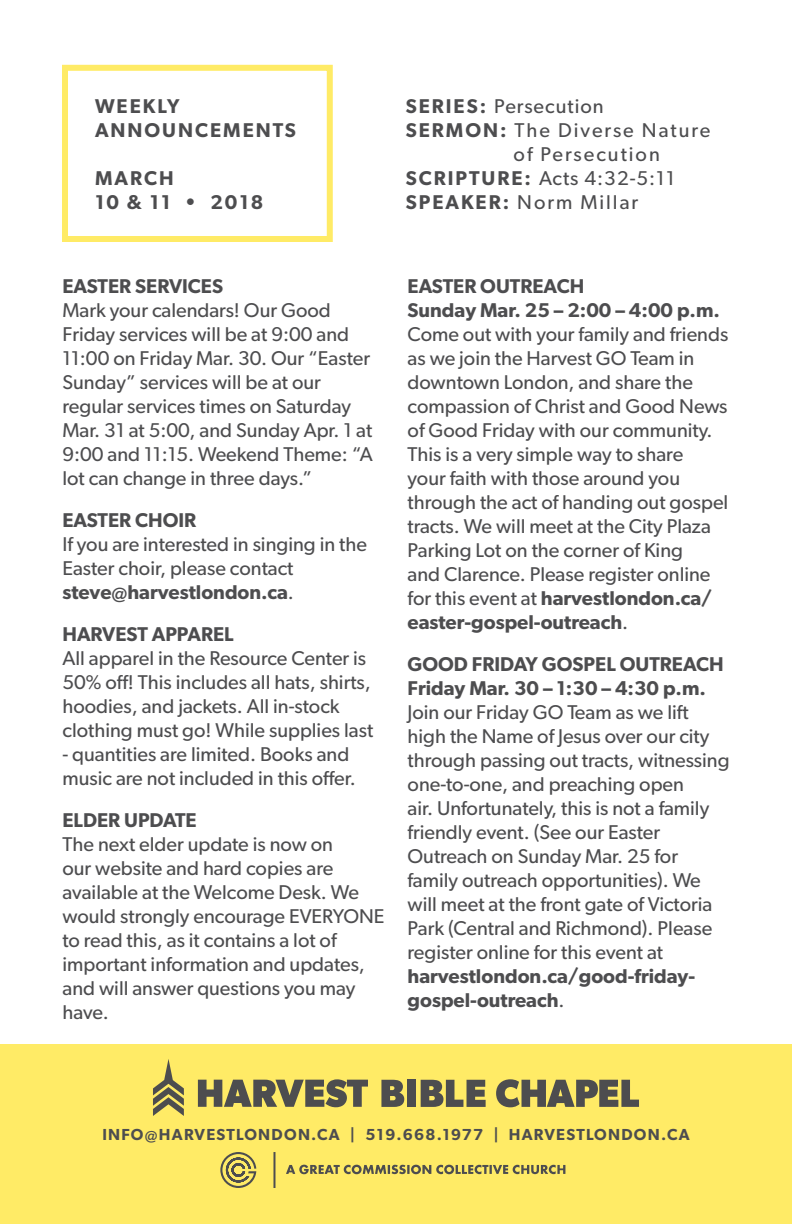
<style>
.page{position:relative;width:792px;height:1224px;background:#fff}
.page>*{position:absolute;margin:0;border:0;box-sizing:border-box;transform-origin:0 0}
.t1{font:20px/24px "Gibson";color:#4d4d4f}
.t2{font:600 20px/24px "Gibson";color:#4d4d4f}
.t3{font:20px "Gibson";letter-spacing:.1em;color:#4d4d4f}
.t4{font:600 20px/24px "Gibson";letter-spacing:.1em;color:#4d4d4f}
.t5{font:20px "Gibson";letter-spacing:.05em;color:#4d4d4f}
.t6{font:600 16px "Gibson";letter-spacing:.08em;color:#4d4d4f}
.s1{font-weight:600}
.s2{font-weight:400}
</style>
<div class="page">
<div style="left:0;top:1045px;width:792px;height:179px;background:#ffeb66"></div>
<div style="left:62px;top:65px;width:271px;height:177px;border:6px solid #ffeb66"></div>
<svg style="left:153px;top:1059px;width:31px;height:57px"></svg>
<svg style="left:198px;top:1079px;width:170px;height:28px"></svg>
<svg style="left:381px;top:1080px;width:23px;height:27px"></svg>
<div style="left:407px;top:1080px;width:9px;height:27px;background:#4d4d4f"></div>
<svg style="left:421px;top:1080px;width:65px;height:27px"></svg>
<svg style="left:496px;top:1079px;width:143px;height:28px"></svg>
<svg style="left:220px;top:1152px;width:36px;height:36px"></svg>
<svg style="left:286px;top:1165px;width:279px;height:9px"></svg>
<hr style="left:273px;top:1152px;width:2px;height:36px;background:#4d4d4f">
<p class="t4" style="left:95px;top:94px;width:202px">WEEKLY<br>ANNOUNCEMENTS</p>
<p class="t4" style="left:95px;top:166px;width:170px">MARCH<br>10 &amp; 11 • 2018</p>
<p class="t5" style="left:406px;top:94px;width:199px"><span class="s1">SERIES:</span> Persecution</p>
<p class="t3" style="left:406px;top:118px;width:306px"><span class="s1">SERMON:</span> The Diverse Nature</p>
<p class="t3" style="left:514px;top:142px;width:148px">of Persecution</p>
<p class="t1" style="left:406px;top:166px;width:271px"><span class="s1">SCRIPTURE:</span> Acts 4:32-5:11</p>
<p class="t3" style="left:406px;top:190px;width:234px"><span class="s1">SPEAKER:</span> Norm Millar</p>
<p class="t2" style="left:62px;top:273px;width:162px">EASTER SERVICES</p>
<p class="t1" style="left:62px;top:298px;width:312px">Mark your calendars! Our Good<br>Friday services will be at 9:00 and<br>11:00 on Friday Mar. 30. Our “Easter<br>Sunday” services will be at our regular services times on Saturday<br>Mar. 31 at 5:00, and Sunday Apr. 1 at<br>9:00 and 11:15. Weekend Theme: “A lot can change in three days.”</p>
<p class="t2" style="left:62px;top:507px;width:135px">EASTER CHOIR</p>
<p class="t1" style="left:62px;top:532px;width:306px">If you are interested in singing in the<br>Easter choir, please contact <span class="s1">steve@harvestlondon.ca</span>.</p>
<p class="t2" style="left:62px;top:621px;width:173px">HARVEST APPAREL</p>
<p class="t1" style="left:62px;top:646px;width:312px">All apparel in the Resource Center is 50% off! This includes all hats, shirts, hoodies, and jackets. All in-stock clothing must go! While supplies last</p>
<p class="t1" style="left:62px;top:742px;width:295px">- quantities are limited. Books and music are not included in this offer.</p>
<p class="t2" style="left:62px;top:807px;width:136px">ELDER UPDATE</p>
<p class="t1" style="left:62px;top:832px;width:324px">The next elder update is now on<br>our website and hard copies are available at the Welcome Desk. We would strongly encourage EVERYONE to read this, as it contains a lot of important information and updates, and will answer questions you may have.</p>
<p class="t2" style="left:408px;top:273px;width:314px">EASTER OUTREACH<br>Sunday Mar. 25 – 2:00 – 4:00 p.m.</p>
<p class="t1" style="left:408px;top:322px;width:322px">Come out with your family and friends as we join the Harvest GO Team in downtown London, and share the compassion of Christ and Good News of Good Friday with our community.<br>This is a very simple way to share<br>your faith with those around you through the act of handing out gospel tracts. We will meet at the City Plaza Parking Lot on the corner of King<br>and Clarence. Please register online for this event at <span class="s1">harvestlondon.ca/ easter-gospel-outreach</span>.</p>
<p class="t2" style="left:408px;top:651px;width:318px">GOOD FRIDAY GOSPEL OUTREACH<br>Friday Mar. 30 – 1:30 – 4:30 p.m.</p>
<p class="t1" style="left:408px;top:700px;width:324px">Join our Friday GO Team as we lift high the Name of Jesus over our city through passing out tracts, witnessing one-to-one, and preaching open<br>air. Unfortunately, this is not a family friendly event. (See our Easter Outreach on Sunday Mar. 25 for family outreach opportunities). We will meet at the front gate of Victoria Park (Central and Richmond). Please register online for this event at</p>
<p class="t2" style="left:408px;top:963px;width:289px">harvestlondon.ca/good-friday&shy;gospel-outreach<span class="s2">.</span></p>
<p class="t6" style="left:102px;top:1125px;width:589px">info@harvestlondon.ca | 519.668.1977 | harvestlondon.ca</p>
</div>
